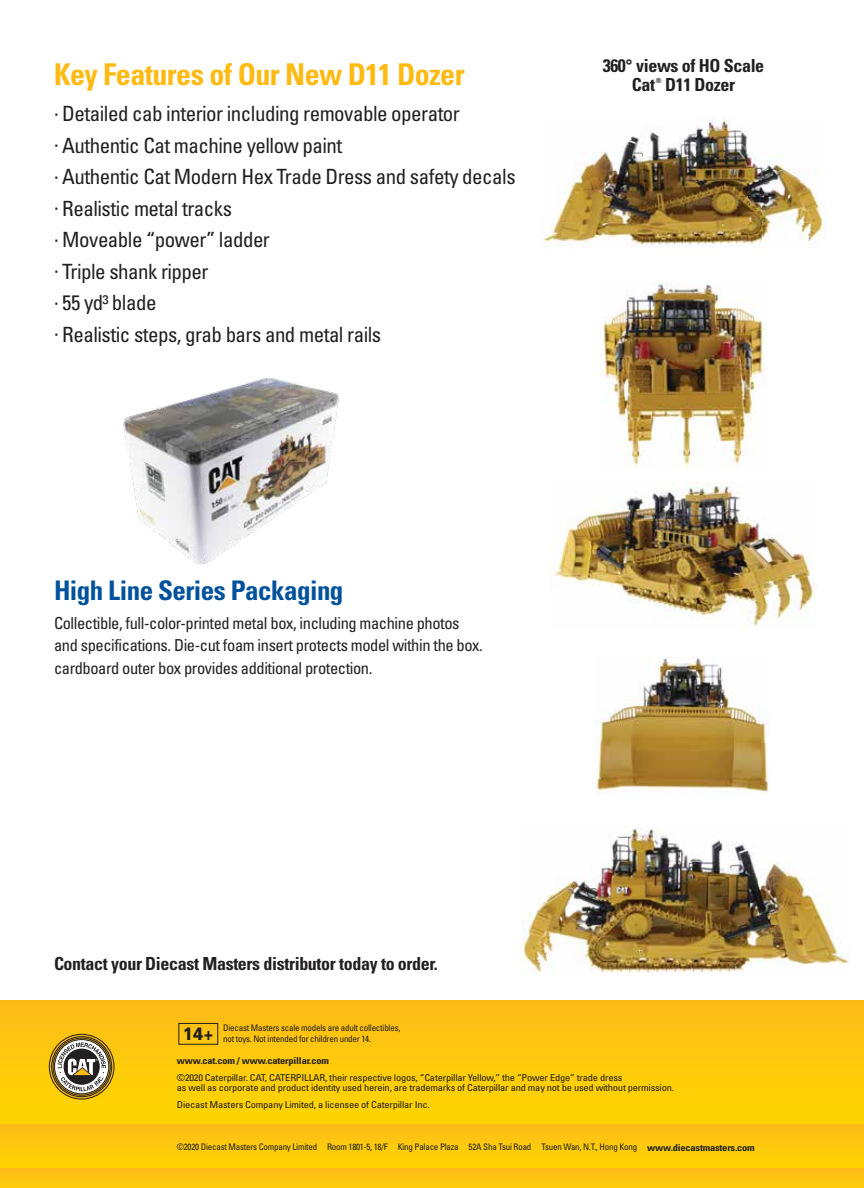
<style>
.page{position:relative;width:864px;height:1188px;background:#fff}
.page>*{position:absolute;margin:0;border:0;box-sizing:border-box;transform-origin:0 0}
.t1{font:700 condensed 30px "Univers";letter-spacing:-.02em;color:#fdba12}
.t2{font:700 condensed 27px "Univers";letter-spacing:-.02em;color:#00529c}
.t3{font:condensed 21px/31.5px "Univers";letter-spacing:-.025em;color:#231f20}
.t4{font:700 condensed 18px/19.5px "Univers";letter-spacing:-.02em;color:#231f20}
.t5{font:900 18px "Univers";color:#231f20;scale:.85 1}
.t6{font:condensed 16.5px/22.5px "Univers";letter-spacing:-.025em;color:#231f20}
.t7{font:condensed 9.45px/10.5px "Univers";letter-spacing:-.02em;color:#231f20;scale:1.11 1}
.t8{font:700 condensed 9.45px "Univers";letter-spacing:-.02em;color:#231f20;scale:1.11 1}
.t9{font:condensed 9px/10.5px "Univers";letter-spacing:-.025em;color:#231f20}
.t10{font:700 condensed 7.05px "Univers";color:#231f20}
.s1{font-weight:700;font-size:9.45px}
</style>
<div class="page">
<img style="left:522px;top:825px;width:328px;height:150px">
<div style="left:0;top:1001px;width:864px;height:124px;background:linear-gradient(to right,#fcc80c,#feca0c)"></div>
<div style="left:0;top:1125px;width:864px;height:43px;background:linear-gradient(to right,#fdc90c,#fdc90c)"></div>
<div style="left:0;top:1168px;width:864px;height:20px;background:#fcc312"></div>
<div style="left:178px;top:1023px;width:40px;height:22px;border:1px solid #231f20"></div>
<svg style="left:49px;top:1034px;width:65px;height:65px"></svg>
<div style="left:49px;top:1034px;width:65px;height:65px;border:1px solid #231f20;border-radius:50%"></div>
<div style="left:52px;top:1037px;width:60px;height:60px;border:1px solid #231f20;border-radius:50%"></div>
<div style="left:53px;top:1038px;width:57px;height:57px;border:1px solid #231f20;border-radius:50%"></div>
<svg style="left:55px;top:1040px;width:54px;height:54px"></svg>
<div style="left:54px;top:1039px;width:55px;height:55px;border:1px solid #231f20;border-radius:50%"></div>
<svg style="left:58px;top:1043px;width:48px;height:48px"></svg>
<img style="left:596px;top:657px;width:173px;height:138px">
<img style="left:550px;top:482px;width:267px;height:146px">
<img style="left:540px;top:118px;width:286px;height:131px">
<img style="left:601px;top:283px;width:164px;height:185px">
<img style="left:123px;top:378px;width:216px;height:186px">
<h1 class="t1" style="left:54px;top:56px;width:412px">Key Features of Our New D11 Dozer</h1>
<p class="t3" style="left:54px;top:97px;width:463px">· Detailed cab interior including removable operator<br>· Authentic Cat machine yellow paint<br>· Authentic Cat Modern Hex Trade Dress and safety decals · Realistic metal tracks<br>· Moveable “power” ladder<br>· Triple shank ripper<br>· 55 yd³ blade<br>· Realistic steps, grab bars and metal rails</p>
<h3 class="t4" style="left:632px;top:56px;width:134px;text-indent:-29px">360° views of HO Scale<br>Cat</h3>
<p class="t10" style="left:656px;top:76px;width:7px">®</p>
<h3 class="t4" style="left:665px;top:75px;width:72px">D11 Dozer</h3>
<h2 class="t2" style="left:54px;top:574px;width:291px">High Line Series Packaging</h2>
<h3 class="t6" style="left:54px;top:611px;width:430px">Collectible, full-color-printed metal box, including machine photos and specifications. Die-cut foam insert protects model within the box. cardboard outer box provides additional protection.</h3>
<h3 class="t4" style="left:54px;top:954px;width:385px">Contact your Diecast Masters distributor today to order.</h3>
<p class="t9" style="left:223px;top:1022px;width:179px">Diecast Masters scale models are adult collectibles, not toys. Not intended for children under 14.</p>
<h3 class="t5" style="left:183px;top:1022px;width:37px">14+</h3>
<p class="t8" style="left:177px;top:1055px;width:139px">www.cat.com / www.caterpillar.com</p>
<p class="t7" style="left:177px;top:1072px;width:449px">©2020 Caterpillar. CAT, CATERPILLAR, their respective logos, “Caterpillar Yellow,” the “Power Edge” trade dress<br>as well as corporate and product identity used herein, are trademarks of Caterpillar and may not be used without permission.</p>
<p class="t7" style="left:177px;top:1099px;width:229px">Diecast Masters Company Limited, a licensee of Caterpillar Inc.</p>
<p class="t9" style="left:177px;top:1142px;width:579px">©2020 Diecast Masters Company Limited Room 1801-5, 18/F King Palace Plaza 52A Sha Tsui Road Tsuen Wan, N.T., Hong Kong <span class="s1">www.diecastmasters.com</span></p>
</div>
